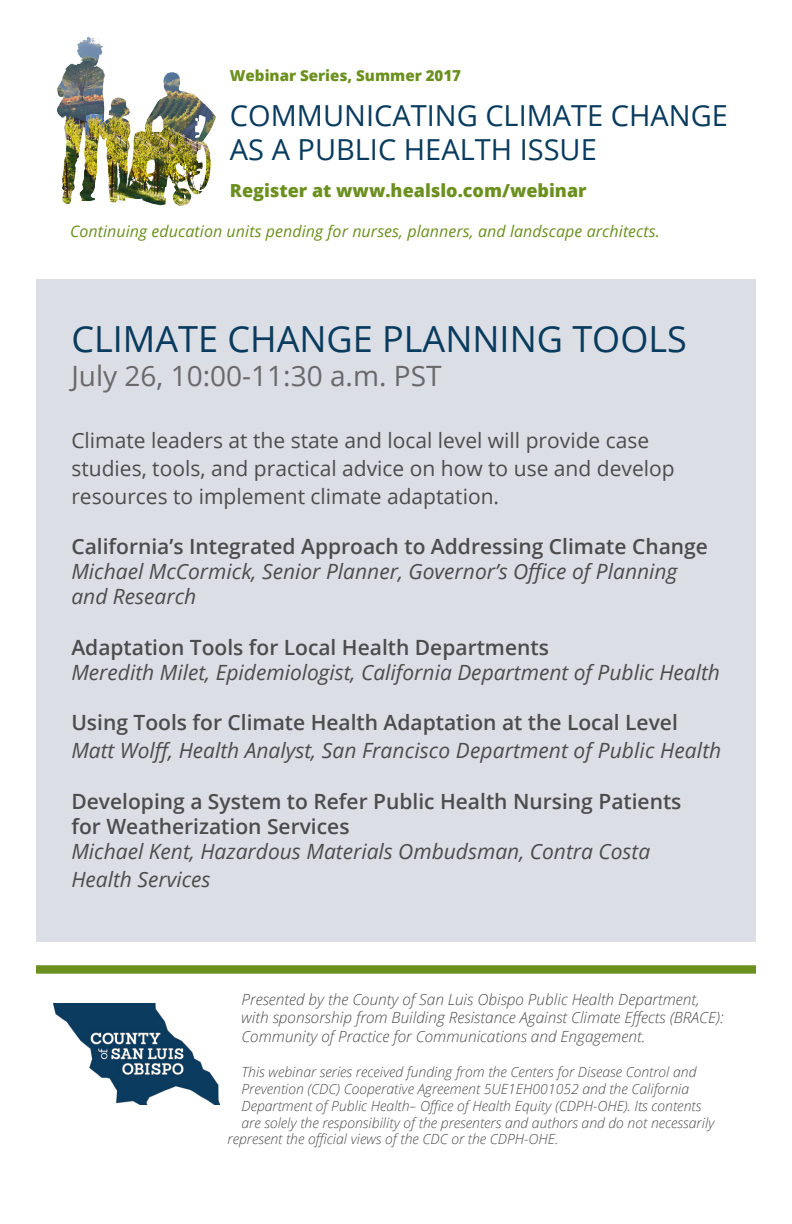
<style>
.page{position:relative;width:792px;height:1224px;background:#fff}
.page>*{position:absolute;margin:0;border:0;box-sizing:border-box;transform-origin:0 0}
.t1{font:36px "Open Sans";color:#083b5e}
.t2{font:29px/34.8px "Open Sans";color:#083b5e}
.t3{font:28px "Open Sans";color:#69696c}
.t4{font:italic 21px/25.2px "Open Sans";color:#4b4c4d}
.t5{font:600 21px/25.2px "Open Sans";color:#4b4c4d}
.t6{font:21px/28px "Open Sans";color:#4b4c4d}
.t7{font:800 18px "Open Sans";color:#6b901e}
.t8{font:italic 16px "Open Sans";letter-spacing:.005em;color:#6b901e}
.t9{font:italic 300 15.4px/18.4px "Open Sans";color:#4b4c4d}
.t10{font:800 15.2px "Open Sans";color:#6b901e}
.t11{font:italic 300 14px "Open Sans";color:#4b4c4d}
</style>
<div class="page">
<div style="left:36px;top:965px;width:720px;height:9px;background:#6b901e"></div>
<img style="left:53px;top:1004px;width:166px;height:100px">
<div style="left:36px;top:279px;width:720px;height:662px;background:#dcdee5"></div>
<img style="left:56px;top:36px;width:160px;height:170px">
<p class="t10" style="left:230px;top:64px;width:233px">Webinar Series, Summer 2017</p>
<h2 class="t2" style="left:230px;top:97px;width:500px">COMMUNICATING CLIMATE CHANGE<br>AS A PUBLIC HEALTH ISSUE</h2>
<p class="t7" style="left:230px;top:176px;width:358px">Register at www.healslo.com/webinar</p>
<p class="t8" style="left:70px;top:220px;width:591px">Continuing education units pending for nurses, planners, and landscape architects.</p>
<h1 class="t1" style="left:71px;top:315px;width:617px">CLIMATE CHANGE PLANNING TOOLS</h1>
<h3 class="t3" style="left:71px;top:357px;width:372px">July 26, 10:00-11:30 a.m. PST</h3>
<h3 class="t6" style="left:71px;top:425px;width:605px">Climate leaders at the state and local level will provide case studies, tools, and practical advice on how to use and develop resources to implement climate adaptation.</h3>
<h3 class="t5" style="left:71px;top:533px;width:638px">California’s Integrated Approach to Addressing Climate Change</h3>
<h3 class="t4" style="left:71px;top:558px;width:607px">Michael McCormick, Senior Planner, Governor’s Office of Planning and Research</h3>
<h3 class="t5" style="left:71px;top:634px;width:479px">Adaptation Tools for Local Health Departments</h3>
<h3 class="t4" style="left:71px;top:659px;width:650px">Meredith Milet, Epidemiologist, California Department of Public Health</h3>
<h3 class="t5" style="left:71px;top:710px;width:608px">Using Tools for Climate Health Adaptation at the Local Level</h3>
<h3 class="t4" style="left:71px;top:738px;width:651px">Matt Wolff, Health Analyst, San Francisco Department of Public Health</h3>
<h3 class="t5" style="left:71px;top:788px;width:612px">Developing a System to Refer Public Health Nursing Patients for Weatherization Services</h3>
<h3 class="t4" style="left:71px;top:837px;width:580px;line-height:28px">Michael Kent, Hazardous Materials Ombudsman, Contra Costa<br>Health Services</h3>
<p class="t9" style="left:241px;top:990px;width:484px">Presented by the County of San Luis Obispo Public Health Department, with sponsorship from Building Resistance Against Climate Effects (BRACE):<br>Community of Practice for Communications and Engagement.</p>
<p class="t11" style="left:241px;top:1062px;width:457px">This webinar series received funding from the Centers for Disease Control and</p>
<p class="t11" style="left:241px;top:1079px;width:449px">Prevention (CDC) Cooperative Agreement 5UE1EH001052 and the California</p>
<p class="t11" style="left:241px;top:1096px;width:461px">Department of Public Health– Office of Health Equity (CDPH-OHE). Its contents</p>
<p class="t11" style="left:241px;top:1113px;width:475px">are solely the responsibility of the presenters and authors and do not necessarily</p>
<p class="t11" style="left:228px;top:1130px;width:332px">represent the official views of the CDC or the CDPH-OHE.</p>
</div>
